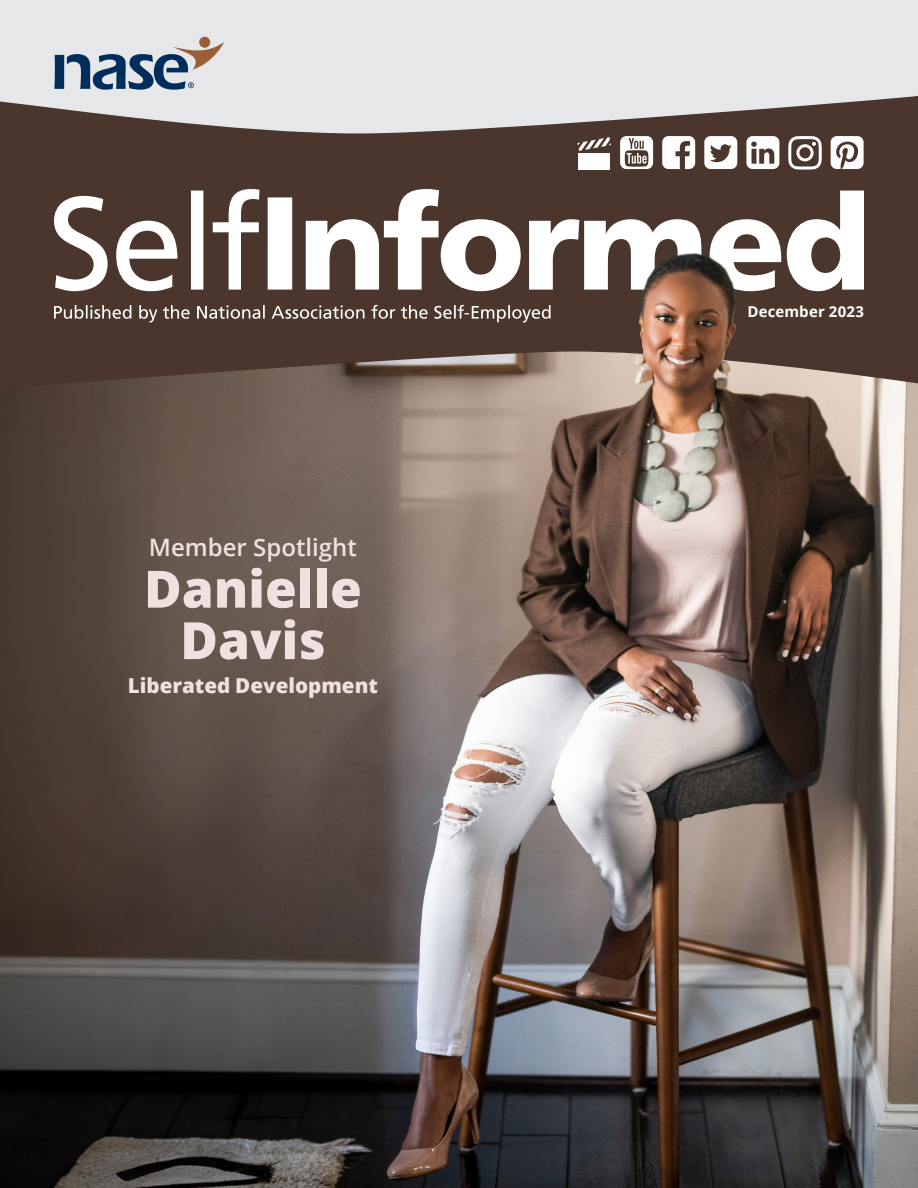
<style>
.page{position:relative;width:918px;height:1188px;background:#fff}
.page>*{position:absolute;margin:0;border:0;box-sizing:border-box;transform-origin:0 0}
.NASE_Body_Copy{font:800 51.45px/51.4px "Open Sans";color:#efe1e0;text-align:center}
.NASE_Body_Copy-2{font:600 24px "Open Sans";color:#efe1e0}
.NASE_Body_Copy-3{font:800 20.55px "Open Sans";color:#efe1e0}
.t1{font:700 15px "Open Sans";letter-spacing:.01em;color:#fff}
</style>
<div class="page">
<img style="left:0;top:390px;width:918px;height:798px">
<div style="left:0;top:0;width:918px;height:179px;background:#e6e7e9"></div>
<svg style="left:0;top:96px;width:918px;height:294px;background:#6a584f"></svg>
<svg style="left:54px;top:189px;width:810px;height:102px;fill:#4a362d"></svg>
<svg style="left:54px;top:305px;width:497px;height:18px;background:#706059"></svg>
<div style="left:199px;top:37px;width:11px;height:11px;background:#9b5f36;border-radius:50%"></div>
<svg style="left:54px;top:42px;width:170px;height:48px"></svg>
<svg style="left:620px;top:136px;width:33px;height:33px"></svg>
<svg style="left:662px;top:136px;width:33px;height:33px"></svg>
<svg style="left:746px;top:136px;width:33px;height:33px"></svg>
<svg style="left:704px;top:136px;width:33px;height:33px"></svg>
<svg style="left:831px;top:136px;width:33px;height:33px"></svg>
<svg style="left:788px;top:136px;width:34px;height:34px"></svg>
<svg style="left:578px;top:137px;width:33px;height:14px"></svg>
<div style="left:579px;top:153px;width:31px;height:17px;background:#fff"></div>
<p class="NASE_Body_Copy-2" style="left:149px;top:531px;width:210px">Member Spotlight</p>
<p class="NASE_Body_Copy" style="left:144px;top:561px;width:219px">Danielle<br>Davis</p>
<p class="NASE_Body_Copy-3" style="left:128px;top:670px;width:252px">Liberated Development</p>
<p class="t1" style="left:747px;top:301px;width:118px">December 2023</p>
</div>
